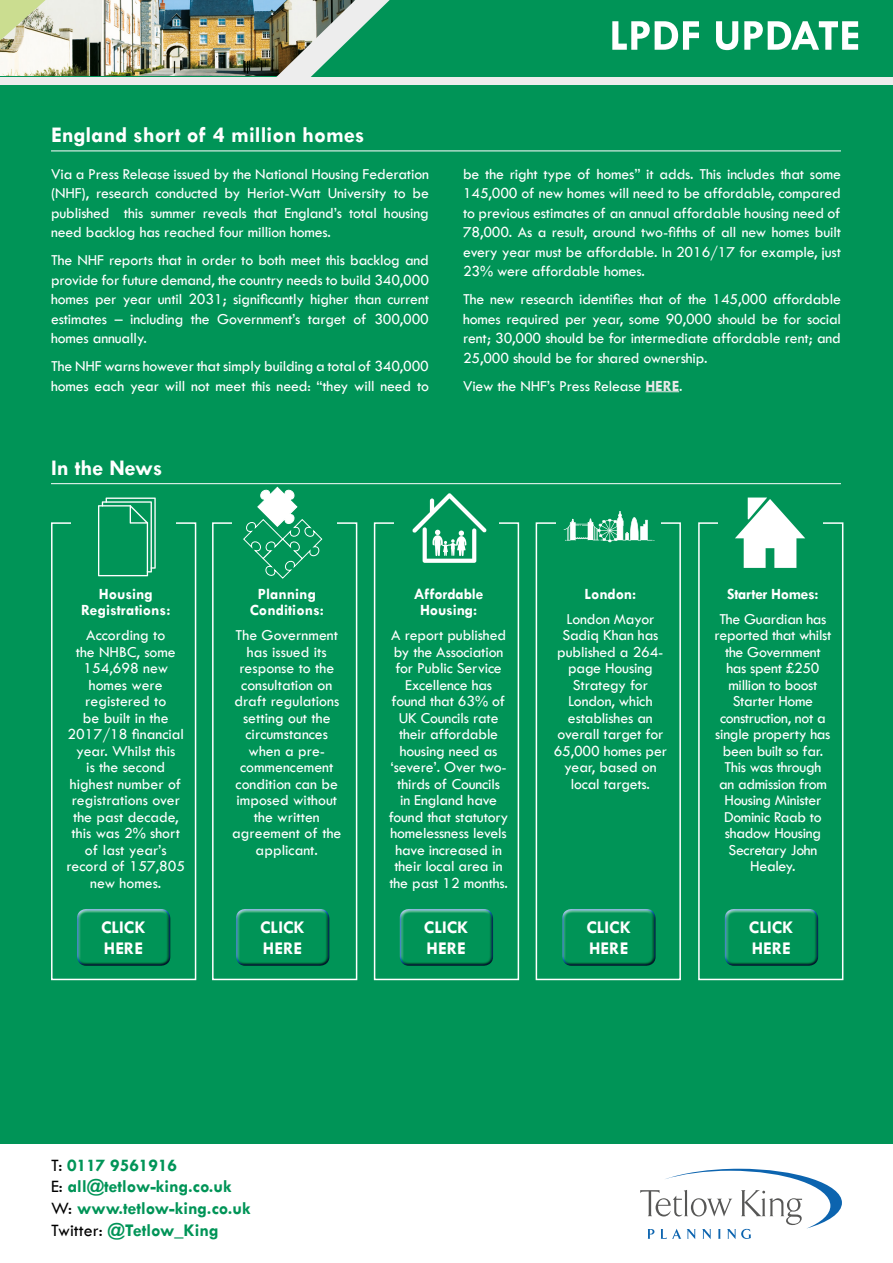
<style>
.page{position:relative;width:893px;height:1263px;background:#fff}
.page>*{position:absolute;margin:0;border:0;box-sizing:border-box;transform-origin:0 0}
.t1{font:700 22.5px "Tw Cen";color:#fff}
.t2{font:700 18px/21.6px "Tw Cen";color:#009457}
.t3{font:700 18px/21.6px "Tw Cen";color:#fff}
.t4{font:15.75px/16.5px "Tw Cen";letter-spacing:-.01em;color:#fff;text-align:center}
.t5{font:700 15.75px/16.5px "Tw Cen";color:#fff;text-align:center}
.t6{font:700 15.75px "Tw Cen";letter-spacing:-.02em;color:#fff}
.s1{font-weight:700;color:#e8e8e8}
.s2{font-weight:400;color:#000}
</style>
<div class="page">
<img style="left:0;top:0;width:271px;height:77px">
<svg style="left:0;top:0;width:46px;height:41px;background:#cfd6a8"></svg>
<div style="left:0;top:77px;width:893px;height:1067px;background:#009457"></div>
<div style="left:390px;top:0;width:503px;height:78px;background:#009457"></div>
<svg style="left:271px;top:0;width:119px;height:78px;background:#7bac92"></svg>
<svg style="left:640px;top:1169px;width:202px;height:70px"></svg>
<svg style="left:612px;top:21px;width:246px;height:29px"></svg>
<div style="left:0;top:78px;width:893px;height:7px;background:#ededed"></div>
<div style="left:73px;top:904px;width:100px;height:60px;background:#fff;opacity:.75"></div>
<div style="left:75px;top:911px;width:100px;height:59px;background:#000;opacity:.75"></div>
<div style="left:232px;top:904px;width:100px;height:60px;background:#fff;opacity:.75"></div>
<div style="left:234px;top:911px;width:100px;height:59px;background:#000;opacity:.75"></div>
<div style="left:558px;top:904px;width:100px;height:60px;background:#fff;opacity:.75"></div>
<div style="left:560px;top:911px;width:100px;height:59px;background:#000;opacity:.75"></div>
<div style="left:720px;top:904px;width:100px;height:60px;background:#fff;opacity:.75"></div>
<div style="left:723px;top:911px;width:99px;height:59px;background:#000;opacity:.75"></div>
<hr style="left:51px;top:483px;width:790px;height:1px;background:#fff">
<div style="left:51px;top:522px;width:145px;height:458px;border:2px solid #fff"></div>
<div style="left:212px;top:522px;width:145px;height:458px;border:2px solid #fff"></div>
<div style="left:374px;top:522px;width:145px;height:458px;border:2px solid #fff"></div>
<div style="left:536px;top:522px;width:145px;height:458px;border:2px solid #fff"></div>
<div style="left:71px;top:508px;width:105px;height:31px;background:#009457"></div>
<div style="left:232px;top:508px;width:105px;height:31px;background:#009457"></div>
<div style="left:394px;top:507px;width:105px;height:31px;background:#009457"></div>
<div style="left:556px;top:511px;width:105px;height:31px;background:#009457"></div>
<div style="left:698px;top:522px;width:145px;height:458px;border:2px solid #fff"></div>
<div style="left:718px;top:511px;width:105px;height:31px;background:#009457"></div>
<svg style="left:412px;top:493px;width:75px;height:70px"></svg>
<div style="left:395px;top:904px;width:100px;height:60px;background:#fff;opacity:.75"></div>
<div style="left:398px;top:911px;width:99px;height:59px;background:#000;opacity:.75"></div>
<svg style="left:735px;top:497px;width:70px;height:71px"></svg>
<svg style="left:243px;top:487px;width:79px;height:92px"></svg>
<svg style="left:98px;top:497px;width:58px;height:79px"></svg>
<svg style="left:564px;top:511px;width:91px;height:31px"></svg>
<hr style="left:51px;top:151px;width:790px;height:1px;background:#fff">
<hr style="left:645px;top:391px;width:34px;height:1px;background:#e8e8e8">
<h1 class="t1" style="left:51px;top:121px;width:315px">England short of 4 million homes</h1>
<p class="t4" style="left:51px;top:164px;width:379px;line-height:19.5px;text-align:justify">Via a Press Release issued by the National Housing Federation (NHF), research conducted by Heriot-Watt University to be published this summer reveals that England’s total housing need backlog has reached four million homes.</p>
<p class="t4" style="left:51px;top:250px;width:379px;line-height:19.5px;text-align:justify">The NHF reports that in order to both meet this backlog and provide for future demand, the country needs to build 340,000 homes per year until 2031; significantly higher than current estimates – including the Government’s target of 300,000 homes annually.</p>
<p class="t4" style="left:51px;top:356px;width:379px;line-height:19.5px;text-align:left">The NHF warns however that simply building a total of 340,000 homes each year will not meet this need: “they will need to</p>
<h1 class="t1" style="left:51px;top:454px;width:113px">In the News</h1>
<p class="t4" style="left:463px;top:164px;width:379px;line-height:19.5px;text-align:justify">be the right type of homes” it adds. This includes that some 145,000 of new homes will need to be affordable, compared to previous estimates of an annual affordable housing need of 78,000. As a result, around two-fifths of all new homes built every year must be affordable. In 2016/17 for example, just 23% were affordable homes.</p>
<p class="t4" style="left:463px;top:289px;width:379px;line-height:19.5px;text-align:justify">The new research identifies that of the 145,000 affordable homes required per year, some 90,000 should be for social rent; 30,000 should be for intermediate affordable rent; and 25,000 should be for shared ownership.</p>
<p class="t4" style="left:463px;top:377px;width:221px">View the NHF’s Press Release <span class="s1">HERE</span>.</p>
<p class="t5" style="left:81px;top:585px;width:91px">Housing<br>Registrations:</p>
<p class="t4" style="left:66px;top:627px;width:120px">According to<br>the NHBC, some<br>154,698 new homes were registered to<br>be built in the<br>2017/18 financial year. Whilst this<br>is the second highest number of registrations over the past decade, this was 2% short of last year’s record of 157,805 new homes.</p>
<p class="t5" style="left:250px;top:585px;width:76px">Planning<br>Conditions:</p>
<p class="t4" style="left:232px;top:627px;width:111px">The Government has issued its response to the consultation on draft regulations setting out the circumstances when a pre&shy;commencement condition can be imposed without the written agreement of the applicant.</p>
<p class="t5" style="left:414px;top:585px;width:71px">Affordable<br>Housing:</p>
<p class="t4" style="left:389px;top:627px;width:121px">A report published by the Association for Public Service<br>Excellence has found that 63% of<br>UK Councils rate their affordable housing need as ‘severe’. Over two&shy;thirds of Councils<br>in England have found that statutory homelessness levels have increased in their local area in the past 12 months.</p>
<p class="t5" style="left:585px;top:585px;width:53px">London:</p>
<p class="t4" style="left:554px;top:610px;width:115px">London Mayor<br>Sadiq Khan has published a 264- page Housing<br>Strategy for<br>London, which establishes an overall target for<br>65,000 homes per year, based on local targets.</p>
<p class="t6" style="left:727px;top:584px;width:93px">Starter Homes:</p>
<p class="t4" style="left:715px;top:610px;width:118px">The Guardian has reported that whilst the Government has spent £250 million to boost<br>Starter Home construction, not a single property has been built so far.<br>This was through<br>an admission from<br>Housing Minister<br>Dominic Raab to shadow Housing<br>Secretary John<br>Healey.</p>
<p class="t3" style="left:101px;top:916px;width:46px">CLICK<br>HERE</p>
<p class="t3" style="left:260px;top:916px;width:46px">CLICK<br>HERE</p>
<p class="t3" style="left:586px;top:916px;width:46px">CLICK<br>HERE</p>
<p class="t3" style="left:749px;top:916px;width:46px">CLICK<br>HERE</p>
<p class="t3" style="left:424px;top:916px;width:46px">CLICK<br>HERE</p>
<p class="t2" style="left:51px;top:1154px;width:201px"><span class="s2">T:</span> 0117 9561916<br><span class="s2">E:</span> all@tetlow-king.co.uk<br><span class="s2">W:</span> www.tetlow-king.co.uk<br><span class="s2">Twitter:</span> @Tetlow_King</p>
</div>
